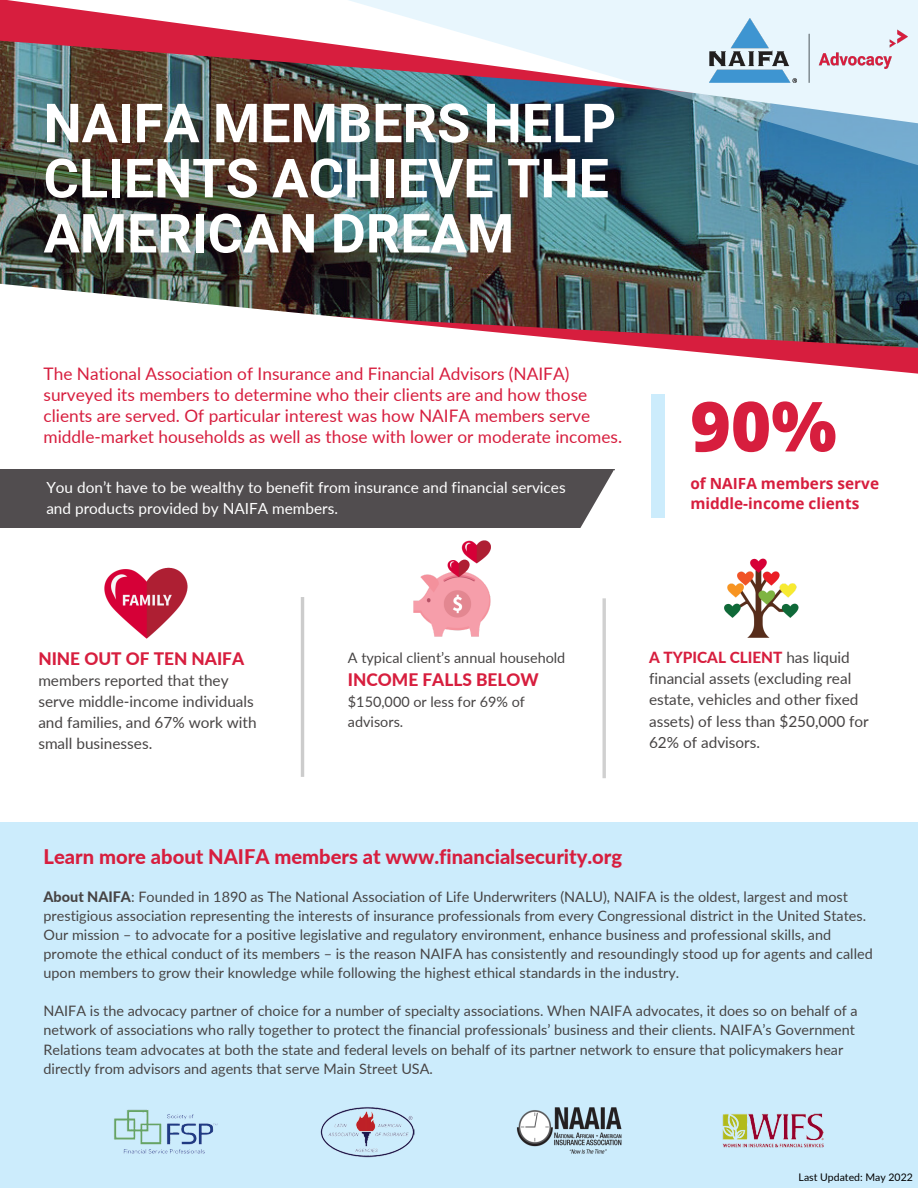
<style>
.page{position:relative;width:918px;height:1188px;background:#fff}
.page>*{position:absolute;margin:0;border:0;box-sizing:border-box;transform-origin:0 0}
.t1{font:800 69.15px "Open Sans";color:#d71e3e}
.t2{font:700 54px "Roboto";color:#fff}
.t3{font:800 20.1px "Lato";color:#d71e3e}
.t4{font:17.25px/20.9px "Lato";color:#d71e3e}
.t5{font:800 17.25px "Lato";color:#d71e3e}
.t6{font:15.3px/21.3px "Lato";color:#474444}
.t7{font:15.3px/21.3px "Lato";color:#fff}
.t8{font:700 15.3px "Open Sans";color:#d71e3e}
.t9{font:14.4px/19px "Lato";color:#474444}
.t10{font:10.5px "Lato";color:#000}
.s1{font-weight:800;color:#d71e3e}
.s2{font-weight:800}
</style>
<div class="page">
<img style="left:5px;top:0;width:913px;height:283px">
<img style="left:710px;top:18px;width:198px;height:64px">
<svg style="left:0;top:283px;width:918px;height:496px"></svg>
<div style="left:0;top:469px;width:614px;height:59px;background:#514d4f"></div>
<div style="left:652px;top:394px;width:13px;height:124px;background:#ccecfc"></div>
<img style="left:94px;top:551px;width:104px;height:104px">
<img style="left:401px;top:537px;width:103px;height:103px">
<img style="left:717px;top:553px;width:89px;height:89px">
<div style="left:0;top:822px;width:918px;height:366px;background:#ccecfc"></div>
<svg style="left:301px;top:597px;width:3px;height:180px"></svg>
<svg style="left:602px;top:598px;width:4px;height:180px"></svg>
<img style="left:114px;top:1109px;width:104px;height:45px">
<img style="left:320px;top:1107px;width:95px;height:51px">
<img style="left:516px;top:1107px;width:106px;height:47px">
<img style="left:722px;top:1113px;width:102px;height:35px">
<svg style="left:549px;top:469px;width:131px;height:114px"></svg>
<p class="t2" style="left:44px;top:92px;width:574px">NAIFA MEMBERS HELP</p>
<p class="t2" style="left:44px;top:147px;width:567px">CLIENTS ACHIEVE THE</p>
<p class="t2" style="left:44px;top:202px;width:472px">AMERICAN DREAM</p>
<p class="t4" style="left:44px;top:363px;width:580px">The National Association of Insurance and Financial Advisors (NAIFA) surveyed its members to determine who their clients are and how those clients are served. Of particular interest was how NAIFA members serve middle-market households as well as those with lower or moderate incomes.</p>
<p class="t7" style="left:46px;top:476px;width:521px">You don’t have to be wealthy to benefit from insurance and financial services and products provided by NAIFA members.</p>
<p class="t1" style="left:690px;top:378px;width:148px">90%</p>
<p class="t8" style="left:690px;top:473px;width:190px">of NAIFA members serve</p>
<p class="t8" style="left:690px;top:493px;width:170px">middle-income clients</p>
<p class="t5" style="left:38px;top:648px;width:207px">NINE OUT OF TEN NAIFA</p>
<p class="t6" style="left:38px;top:670px;width:220px;line-height:20.9px">members reported that they serve middle-income individuals and families, and 67% work with small businesses.</p>
<p class="t9" style="left:348px;top:648px;width:219px">A typical client’s annual household</p>
<p class="t5" style="left:348px;top:669px;width:192px">INCOME FALLS BELOW</p>
<p class="t9" style="left:348px;top:692px;width:178px;line-height:20.1px">$150,000 or less for 69% of advisors.</p>
<p class="t6" style="left:649px;top:646px;width:221px"><span class="s1">A TYPICAL CLIENT</span> has liquid financial assets (excluding real estate, vehicles and other fixed assets) of less than $250,000 for<br>62% of advisors.</p>
<p class="t3" style="left:44px;top:844px;width:580px">Learn more about NAIFA members at www.financialsecurity.org</p>
<p class="t9" style="left:44px;top:887px;width:831px"><span class="s2">About NAIFA</span>: Founded in 1890 as The National Association of Life Underwriters (NALU), NAIFA is the oldest, largest and most prestigious association representing the interests of insurance professionals from every Congressional district in the United States.<br>Our mission – to advocate for a positive legislative and regulatory environment, enhance business and professional skills, and promote the ethical conduct of its members – is the reason NAIFA has consistently and resoundingly stood up for agents and called upon members to grow their knowledge while following the highest ethical standards in the industry.</p>
<p class="t9" style="left:44px;top:1001px;width:816px">NAIFA is the advocacy partner of choice for a number of specialty associations. When NAIFA advocates, it does so on behalf of a network of associations who rally together to protect the financial professionals’ business and their clients. NAIFA’s Government Relations team advocates at both the state and federal levels on behalf of its partner network to ensure that policymakers hear directly from advisors and agents that serve Main Street USA.</p>
<p class="t10" style="left:799px;top:1171px;width:116px">Last Updated: May 2022</p>
</div>
